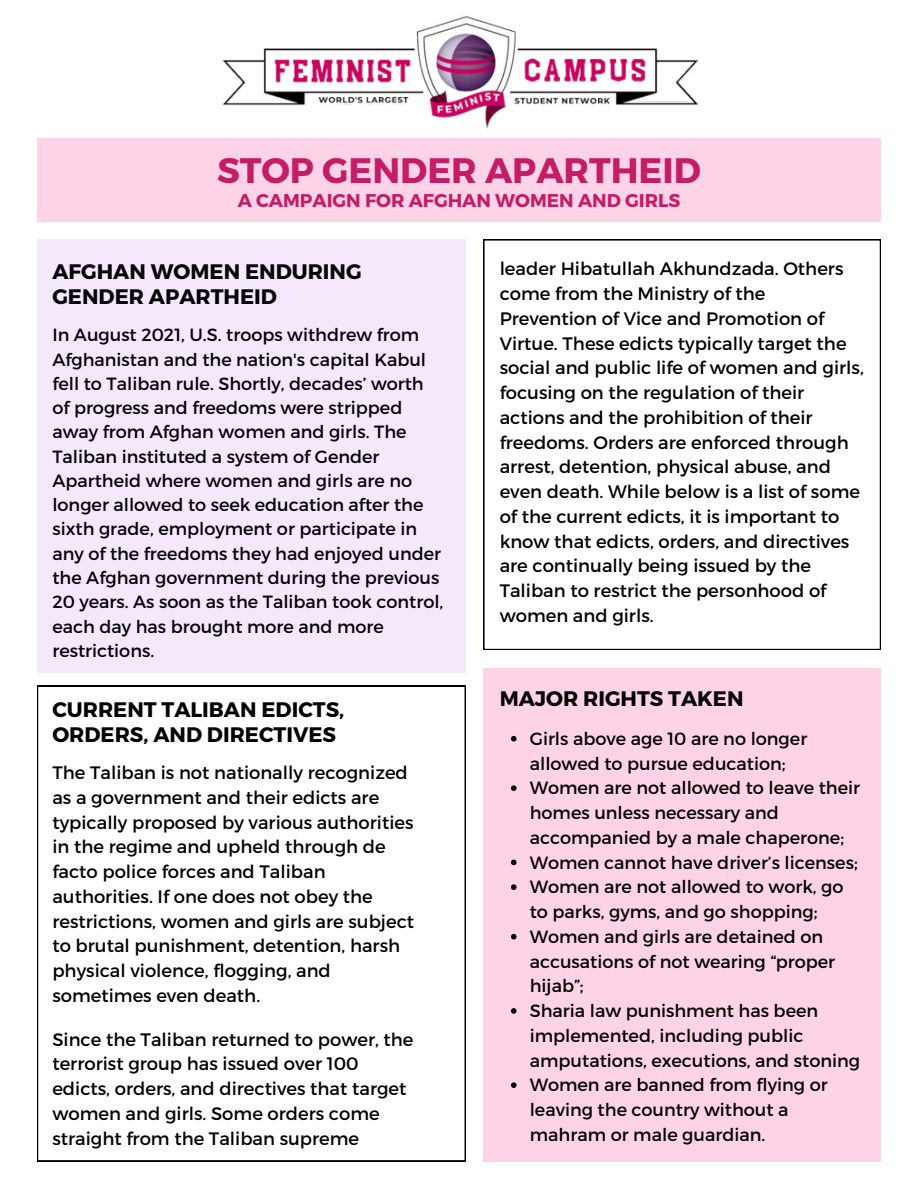
<style>
.page{position:relative;width:918px;height:1188px;background:#fff}
.page>*{position:absolute;margin:0;border:0;box-sizing:border-box;transform-origin:0 0}
.t1{font:700 35.4px "Montserrat";color:#c31d65}
.t2{font:700 21px/24.8px "Montserrat";color:#010004}
.t3{font:700 21px "Montserrat";color:#000}
.t4{font:700 18.45px "Montserrat";color:#c31d65}
.t5{font:18px/24.8px "Montserrat";color:#000}
.t6{font:17.7px/24.3px "Montserrat";color:#010004}
.t7{font:17.7px/24.8px "Montserrat";color:#000}
</style>
<div class="page">
<img style="left:222px;top:15px;width:478px;height:114px">
<div style="left:37px;top:138px;width:844px;height:83px;background:#ffd3e7"></div>
<div style="left:37px;top:239px;width:429px;height:434px;background:#f4e8fa"></div>
<div style="left:483px;top:668px;width:398px;height:493px;background:#ffd3e7"></div>
<svg style="left:37px;top:686px;width:429px;height:475px"></svg>
<svg style="left:483px;top:239px;width:398px;height:411px"></svg>
<svg style="left:511px;top:736px;width:6px;height:5px"></svg>
<svg style="left:511px;top:785px;width:6px;height:6px"></svg>
<svg style="left:511px;top:860px;width:6px;height:5px"></svg>
<svg style="left:511px;top:884px;width:6px;height:6px"></svg>
<svg style="left:511px;top:934px;width:6px;height:5px"></svg>
<svg style="left:511px;top:1008px;width:6px;height:6px"></svg>
<svg style="left:511px;top:1082px;width:6px;height:6px"></svg>
<p class="t1" style="left:217px;top:147px;width:485px">STOP GENDER APARTHEID</p>
<p class="t4" style="left:238px;top:188px;width:444px">A CAMPAIGN FOR AFGHAN WOMEN AND GIRLS</p>
<h2 class="t2" style="left:52px;top:258px;width:311px">AFGHAN WOMEN ENDURING<br>GENDER APARTHEID</h2>
<h1 class="t6" style="left:52px;top:322px;width:392px">In August 2021, U.S. troops withdrew from Afghanistan and the nation's capital Kabul fell to Taliban rule. Shortly, decades’ worth of progress and freedoms were stripped away from Afghan women and girls. The Taliban instituted a system of Gender Apartheid where women and girls are no longer allowed to seek education after the sixth grade, employment or participate in any of the freedoms they had enjoyed under the Afghan government during the previous 20 years. As soon as the Taliban took control, each day has brought more and more restrictions.</h1>
<p class="t2" style="left:52px;top:696px;width:293px">CURRENT TALIBAN EDICTS,<br>ORDERS, AND DIRECTIVES</p>
<h1 class="t5" style="left:52px;top:759px;width:363px">The Taliban is not nationally recognized as a government and their edicts are typically proposed by various authorities in the regime and upheld through de facto police forces and Taliban authorities. If one does not obey the restrictions, women and girls are subject to brutal punishment, detention, harsh physical violence, flogging, and sometimes even death.</h1>
<p class="t5" style="left:52px;top:1026px;width:363px">Since the Taliban returned to power, the terrorist group has issued over 100 edicts, orders, and directives that target women and girls. Some orders come straight from the Taliban supreme</p>
<p class="t5" style="left:500px;top:256px;width:366px">leader Hibatullah Akhundzada. Others come from the Ministry of the Prevention of Vice and Promotion of Virtue. These edicts typically target the social and public life of women and girls, focusing on the regulation of their actions and the prohibition of their freedoms. Orders are enforced through arrest, detention, physical abuse, and even death. While below is a list of some of the current edicts, it is important to know that edicts, orders, and directives are continually being issued by the Taliban to restrict the personhood of women and girls.</p>
<p class="t3" style="left:500px;top:685px;width:245px">MAJOR RIGHTS TAKEN</p>
<p class="t7" style="left:530px;top:725px;width:279px">Girls above age 10 are no longer allowed to pursue education;</p>
<p class="t7" style="left:530px;top:775px;width:332px">Women are not allowed to leave their homes unless necessary and accompanied by a male chaperone;</p>
<p class="t7" style="left:530px;top:849px;width:330px">Women cannot have driver’s licenses;</p>
<p class="t7" style="left:530px;top:874px;width:315px">Women are not allowed to work, go to parks, gyms, and go shopping;</p>
<p class="t7" style="left:530px;top:923px;width:307px">Women and girls are detained on accusations of not wearing “proper hijab”;</p>
<p class="t7" style="left:530px;top:998px;width:332px">Sharia law punishment has been implemented, including public amputations, executions, and stoning</p>
<p class="t7" style="left:530px;top:1072px;width:300px">Women are banned from flying or leaving the country without a mahram or male guardian.</p>
</div>
